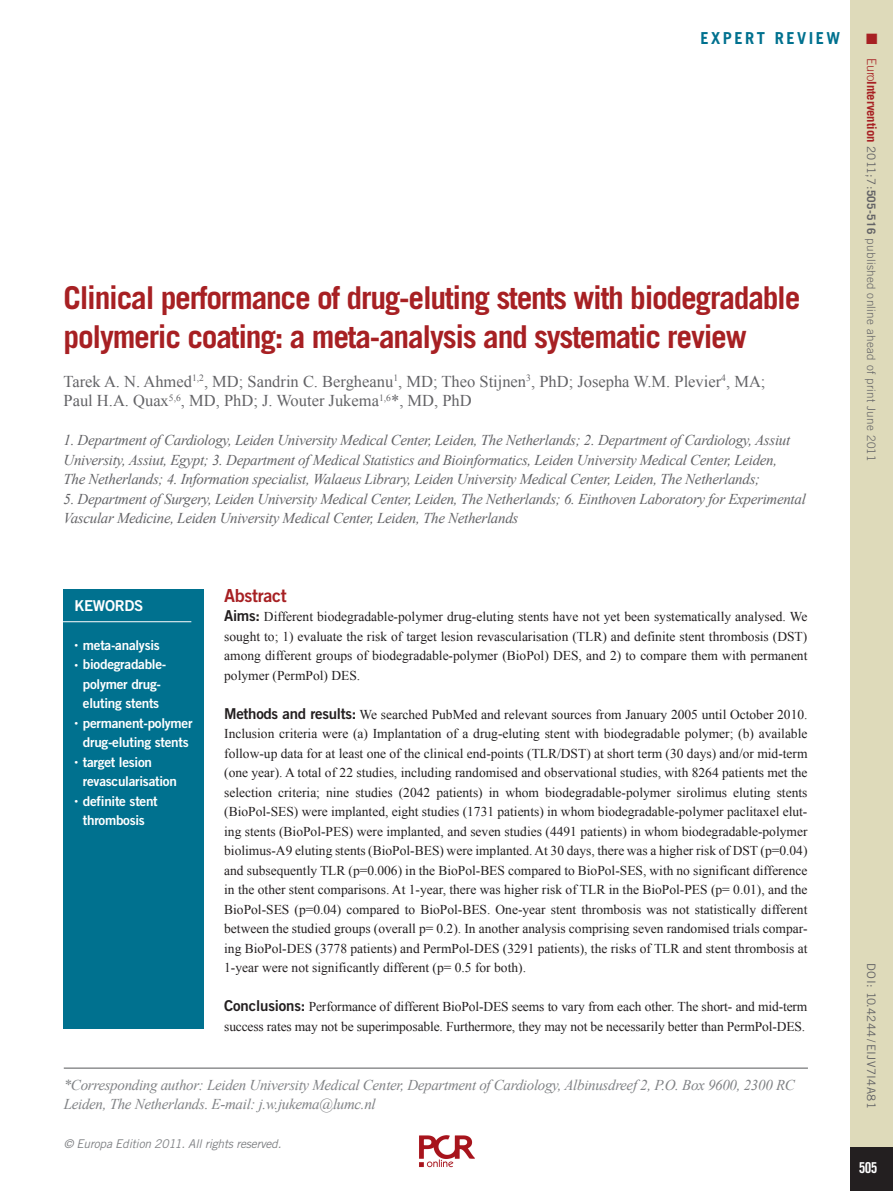
<style>
.page{position:relative;width:893px;height:1191px;background:#fff}
.page>*{position:absolute;margin:0;border:0;box-sizing:border-box;transform-origin:0 0}
.t1{font:700 31.5px/39px "Trade Gothic LT Std";letter-spacing:-.04em;color:#a72023}
.t2{font:18px "Trade Gothic LT Std Bd 2";letter-spacing:-.02em;color:#a72023}
.t3{font:16.5px/19.5px "Times New Roman";color:#636366}
.t4{font:700 16.5px "Trade Gothic LT Std";letter-spacing:.15em;color:#00718f}
.t5{font:italic 15px/19.5px "Times New Roman";letter-spacing:-.02em;color:#636366}
.t6{font:italic 15px/19.5px "Times New Roman";letter-spacing:-.02em;color:#808285}
.t7{font:15px "Trade Gothic LT Std Bd 2";letter-spacing:-.02em;color:#fff}
.t8{font:15px "Trade Gothic LT Std Bd Cn 20";color:#fff}
.t9{font:15px "Zapf Dingbats ITC";color:#a72023}
.t10{font:13.5px/19.5px "Times New Roman";letter-spacing:-.01em;color:#231f20;text-align:justify}
.t11{font:13.5px/19.5px "Trade Gothic LT Std Bd 2";letter-spacing:-.02em;color:#fff;text-align:center}
.t12{font:italic 12px "Trade Gothic LT Std";letter-spacing:-.02em;color:#808285}
.t13{font:300 11.7px "Trade Gothic LT Std";letter-spacing:.03em;color:#636366}
.t14{font:11.7px "Trade Gothic LT Std";letter-spacing:.03em;color:#636366}
.s1{font-size:12.75px;color:#a72023}
.s2{font-weight:700;font-size:12.75px;color:#a72023}
.s3{font-weight:400}
.s4{font-weight:700}
.s5{font-family:"Trade Gothic LT Std";font-weight:300;font-size:7.5px}
.s6{font-family:"Trade Gothic LT Std Bd 2";font-size:15px}
</style>
<div class="page">
<div style="left:850px;top:0;width:43px;height:1191px;background:#dedaba"></div>
<div style="left:850px;top:1147px;width:43px;height:44px;background:#231f20"></div>
<hr style="left:64px;top:1067px;width:744px;height:1px;background:#57585a">
<div style="left:64px;top:589px;width:140px;height:439px;background:#00718f"></div>
<hr style="left:62px;top:621px;width:129px;height:1px;background:#fff">
<img style="left:419px;top:1135px;width:56px;height:33px">
<p class="t4" style="left:700px;top:32px;width:141px">EXPERT REVIEW</p>
<p class="t9" style="left:866px;top:33px;width:13px">■</p>
<p class="t13" style="left:876px;top:58px;width:404px;rotate:90deg"><span class="s1">Euro</span><span class="s2">Intervention</span> <span class="s3">2011;7:</span><span class="s4">505-516</span> published online ahead of print June 2011</p>
<h1 class="t1" style="left:64px;top:280px;width:738px">Clinical performance of drug-eluting stents with biodegradable polymeric coating: a meta-analysis and systematic review</h1>
<p class="t3" style="left:64px;top:373px;width:703px">Tarek A. N. Ahmed<sup>1,2</sup>, MD; Sandrin C. Bergheanu<sup>1</sup>, MD; Theo Stijnen<sup>3</sup>, PhD; Josepha W.M. Plevier<sup>4</sup>, MA;<br>Paul H.A. Quax<sup>5,6</sup>, MD, PhD; J. Wouter Jukema<sup>1,6</sup>*, MD, PhD</p>
<p class="t5" style="left:64px;top:432px;width:728px">1. Department of Cardiology, Leiden University Medical Center, Leiden, The Netherlands; 2. Department of Cardiology, Assiut<br>University, Assiut, Egypt; 3. Department of Medical Statistics and Bioinformatics, Leiden University Medical Center, Leiden,<br>The Netherlands; 4. Information specialist, Walaeus Library, Leiden University Medical Center, Leiden, The Netherlands;</p>
<p class="t5" style="left:64px;top:490px;width:744px">5. Department of Surgery, Leiden University Medical Center, Leiden, The Netherlands; 6. Einthoven Laboratory for Experimental<br>Vascular Medicine, Leiden University Medical Center, Leiden, The Netherlands</p>
<p class="t7" style="left:74px;top:600px;width:71px">KEWORDS</p>
<p class="t11" style="left:74px;top:636px;width:87px"><span class="s5">•</span> meta-analysis</p>
<p class="t11" style="left:74px;top:656px;width:94px"><span class="s5">•</span> biodegradable&shy;polymer drug&shy;eluting stents</p>
<p class="t11" style="left:74px;top:714px;width:120px"><span class="s5">•</span> permanent-polymer drug-eluting stents</p>
<p class="t11" style="left:83px;top:753px;width:95px;text-align:left;text-indent:-9px"><span class="s5">•</span> target lesion revascularisation</p>
<p class="t11" style="left:74px;top:792px;width:85px"><span class="s5">•</span> definite stent thrombosis</p>
<h2 class="t2" style="left:224px;top:588px;width:64px">Abstract</h2>
<p class="t10" style="left:224px;top:608px;width:585px"><span class="s6">Aims:</span> Different biodegradable-polymer drug-eluting stents have not yet been systematically analysed. We sought to; 1) evaluate the risk of target lesion revascularisation (TLR) and definite stent thrombosis (DST) among different groups of biodegradable-polymer (BioPol) DES, and 2) to compare them with permanent polymer (PermPol) DES.</p>
<p class="t10" style="left:224px;top:705px;width:585px"><span class="s6">Methods and results:</span> We searched PubMed and relevant sources from January 2005 until October 2010.<br>Inclusion criteria were (a) Implantation of a drug-eluting stent with biodegradable polymer; (b) available follow-up data for at least one of the clinical end-points (TLR/DST) at short term (30 days) and/or mid-term (one year). A total of 22 studies, including randomised and observational studies, with 8264 patients met the selection criteria; nine studies (2042 patients) in whom biodegradable-polymer sirolimus eluting stents (BioPol-SES) were implanted, eight studies (1731 patients) in whom biodegradable-polymer paclitaxel elut&shy;ing stents (BioPol-PES) were implanted, and seven studies (4491 patients) in whom biodegradable-polymer biolimus-A9 eluting stents (BioPol-BES) were implanted. At 30 days, there was a higher risk of DST (p=0.04) and subsequently TLR (p=0.006) in the BioPol-BES compared to BioPol-SES, with no significant difference in the other stent comparisons. At 1-year, there was higher risk of TLR in the BioPol-PES (p= 0.01), and the BioPol-SES (p=0.04) compared to BioPol-BES. One-year stent thrombosis was not statistically different between the studied groups (overall p= 0.2). In another analysis comprising seven randomised trials compar&shy;ing BioPol-DES (3778 patients) and PermPol-DES (3291 patients), the risks of TLR and stent thrombosis at 1-year were not significantly different (p= 0.5 for both).</p>
<p class="t10" style="left:224px;top:998px;width:585px"><span class="s6">Conclusions:</span> Performance of different BioPol-DES seems to vary from each other. The short- and mid-term success rates may not be superimposable. Furthermore, they may not be necessarily better than PermPol-DES.</p>
<p class="t6" style="left:64px;top:1076px;width:733px">*Corresponding author: Leiden University Medical Center, Department of Cardiology, Albinusdreef 2, P.O. Box 9600, 2300 RC<br>Leiden, The Netherlands. E-mail: j.w.jukema@lumc.nl</p>
<p class="t12" style="left:64px;top:1138px;width:219px">© Europa Edition 2011. All rights reserved.</p>
<p class="t14" style="left:876px;top:963px;width:147px;rotate:90deg">DOI: 10.4244/EIJV7I4A81</p>
<p class="t8" style="left:859px;top:1162px;width:20px">505</p>
</div>
